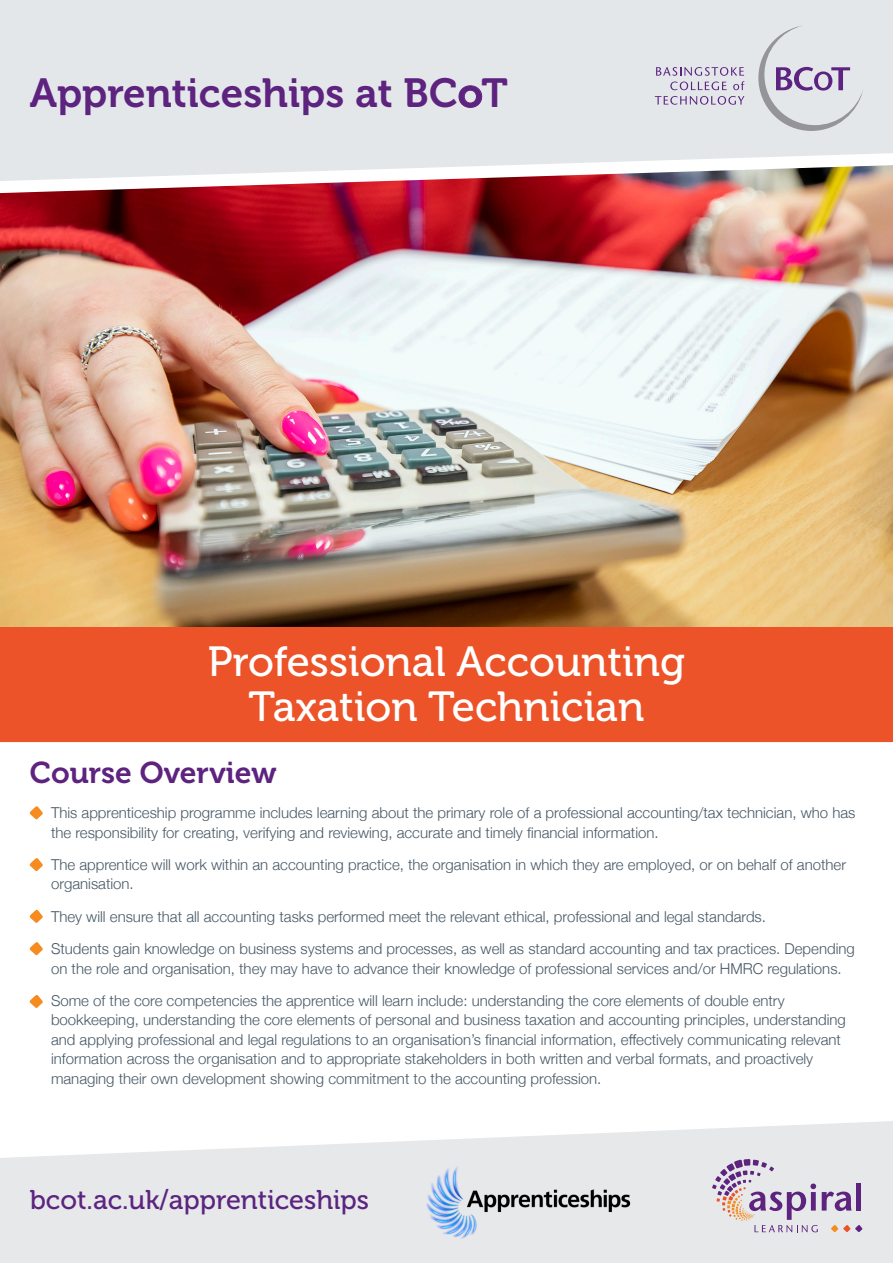
<style>
.page{position:relative;width:893px;height:1263px;background:#fff}
.page>*{position:absolute;margin:0;border:0;box-sizing:border-box;transform-origin:0 0}
.t1{font:42px "Museo 500";color:#fff}
.t2{font:40.5px "Museo 700";color:#5d237f}
.t3{font:30px "Museo 700";color:#5d237f}
.t4{font:27px "Museo 500";color:#5c2480}
.t5{font:300 15px/19.5px "Helvetica Neue";color:#475865}
</style>
<div class="page">
<div style="left:0;top:723px;width:893px;height:19px;background:#ec5328"></div>
<img style="left:0;top:200px;width:893px;height:427px">
<svg style="left:0;top:1121px;width:893px;height:142px"></svg>
<svg style="left:712px;top:1159px;width:150px;height:73px;background:#cfc4d2"></svg>
<svg style="left:0;top:0;width:893px;height:200px;background:#dfd6d8"></svg>
<svg style="left:458px;top:85px;width:24px;height:23px"></svg>
<svg style="left:656px;top:67px;width:88px;height:23px;background:#cac3d6"></svg>
<svg style="left:655px;top:96px;width:89px;height:9px"></svg>
<svg style="left:758px;top:26px;width:105px;height:105px;background:#d3d2db"></svg>
<div style="left:0;top:627px;width:893px;height:96px;background:#ec5328"></div>
<svg style="left:30px;top:806px;width:13px;height:13px"></svg>
<svg style="left:30px;top:858px;width:13px;height:13px"></svg>
<svg style="left:30px;top:910px;width:13px;height:13px"></svg>
<svg style="left:30px;top:942px;width:13px;height:13px"></svg>
<svg style="left:30px;top:995px;width:13px;height:13px"></svg>
<img style="left:423px;top:1164px;width:208px;height:77px">
<p class="t2" style="left:30px;top:70px;width:480px">Apprenticeships at BCoT</p>
<p class="t1" style="left:208px;top:638px;width:479px">Professional Accounting</p>
<p class="t1" style="left:249px;top:683px;width:397px">Taxation Technician</p>
<p class="t3" style="left:30px;top:756px;width:248px">Course Overview</p>
<p class="t5" style="left:51px;top:802px;width:806px">This apprenticeship programme includes learning about the primary role of a professional accounting/tax technician, who has the responsibility for creating, verifying and reviewing, accurate and timely financial information.</p>
<p class="t5" style="left:51px;top:854px;width:796px">The apprentice will work within an accounting practice, the organisation in which they are employed, or on behalf of another organisation.</p>
<p class="t5" style="left:51px;top:905px;width:716px">They will ensure that all accounting tasks performed meet the relevant ethical, professional and legal standards.</p>
<p class="t5" style="left:51px;top:938px;width:805px">Students gain knowledge on business systems and processes, as well as standard accounting and tax practices. Depending on the role and organisation, they may have to advance their knowledge of professional services and/or HMRC regulations.</p>
<p class="t5" style="left:51px;top:989px;width:796px">Some of the core competencies the apprentice will learn include: understanding the core elements of double entry bookkeeping, understanding the core elements of personal and business taxation and accounting principles, understanding and applying professional and legal regulations to an organisation’s financial information, effectively communicating relevant information across the organisation and to appropriate stakeholders in both written and verbal formats, and proactively managing their own development showing commitment to the accounting profession.</p>
<p class="t4" style="left:30px;top:1185px;width:341px">bcot.ac.uk/apprenticeships</p>
</div>
